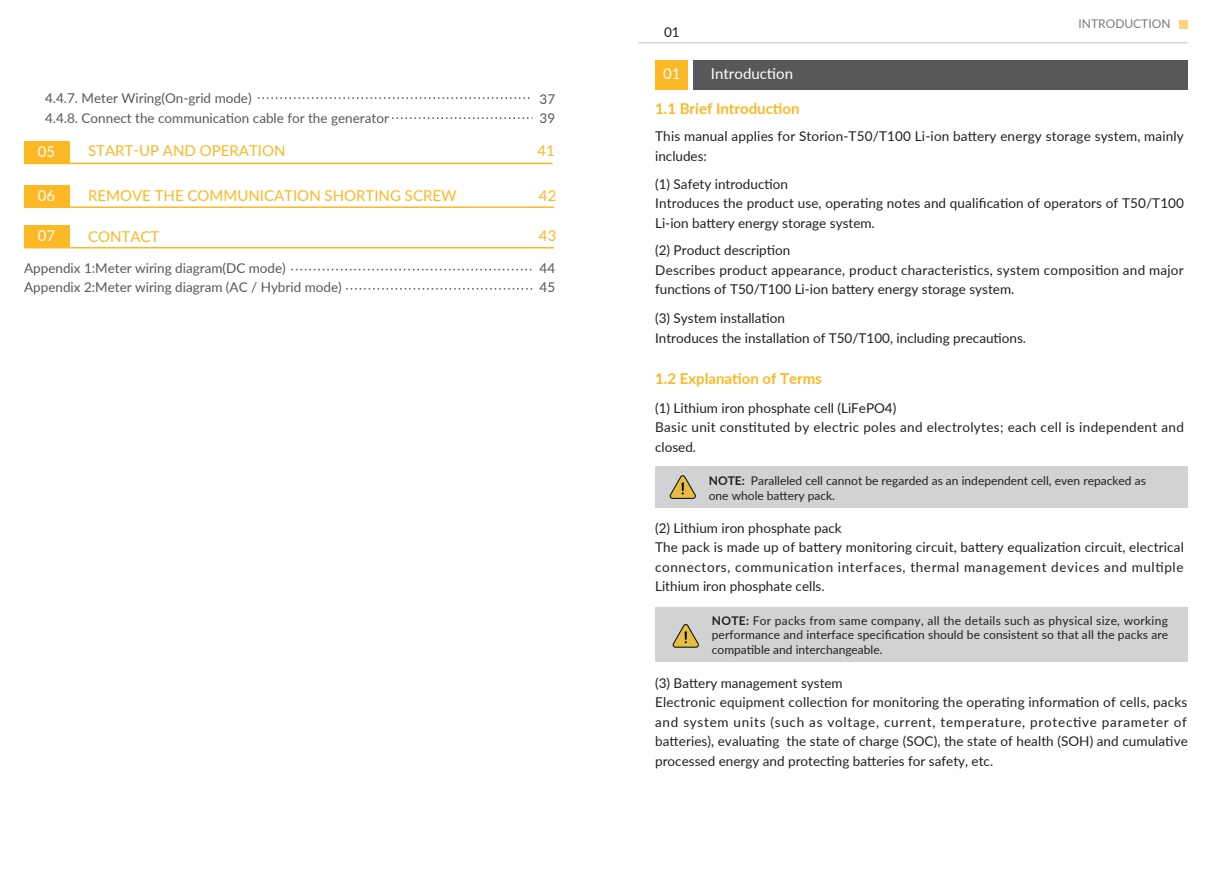
<style>
.page{position:relative;width:1212px;height:893px;background:#fff}
.page>*{position:absolute;margin:0;border:0;box-sizing:border-box;transform-origin:0 0}
.t1{font:15px "Lato";color:#fcb825}
.t2{font:700 15px "Lato";color:#fcb825}
.t3{font:15px "Lato";color:#fff}
.t4{font:13.5px/19.5px "Lato";letter-spacing:.01em;color:#231f20}
.t5{font:13.5px/19.5px "Lato";color:#57585a}
.t6{font:12px/14.4px "Lato";color:#231f20}
.t7{font:12px "Lato";color:#797a7e}
.s1{font-weight:700}
</style>
<div class="page">
<svg style="left:258px;top:97px;width:272px;height:2px"></svg>
<svg style="left:392px;top:117px;width:140px;height:2px"></svg>
<svg style="left:291px;top:269px;width:241px;height:1px"></svg>
<svg style="left:346px;top:288px;width:186px;height:2px"></svg>
<hr style="left:24px;top:163px;width:529px;height:1px;background:#fcb825">
<hr style="left:24px;top:206px;width:530px;height:2px;background:#fcb825">
<div style="left:24px;top:141px;width:45px;height:22px;background:#fcb825"></div>
<div style="left:24px;top:185px;width:45px;height:22px;background:#fcb825"></div>
<hr style="left:24px;top:247px;width:530px;height:1px;background:#fcb825">
<div style="left:24px;top:225px;width:45px;height:23px;background:#fcb825"></div>
<div style="left:655px;top:466px;width:532px;height:41px;background:#d1d2d4"></div>
<svg style="left:669px;top:475px;width:27px;height:24px"></svg>
<div style="left:655px;top:607px;width:532px;height:55px;background:#d1d2d4"></div>
<svg style="left:672px;top:624px;width:27px;height:24px"></svg>
<div style="left:693px;top:60px;width:494px;height:30px;background:#57585a"></div>
<div style="left:655px;top:60px;width:33px;height:30px;background:#fcb825"></div>
<div style="left:1179px;top:20px;width:8px;height:9px;background:#fdd47c"></div>
<hr style="left:638px;top:42px;width:549px;height:1px;background:#d4d5d6">
<p class="t5" style="left:45px;top:88px;width:345px">4.4.7. Meter Wiring(On-grid mode)<br>4.4.8. Connect the communication cable for the generator</p>
<p class="t5" style="left:540px;top:89px;width:17px">37<br>39</p>
<p class="t3" style="left:38px;top:141px;width:19px">05</p>
<p class="t1" style="left:88px;top:140px;width:199px">START-UP AND OPERATION</p>
<p class="t3" style="left:38px;top:184px;width:19px">06</p>
<p class="t1" style="left:88px;top:185px;width:370px">REMOVE THE COMMUNICATION SHORTING SCREW</p>
<p class="t3" style="left:38px;top:225px;width:19px">07</p>
<p class="t1" style="left:88px;top:225px;width:73px">CONTACT</p>
<p class="t1" style="left:539px;top:225px;width:19px">43</p>
<p class="t1" style="left:537px;top:140px;width:19px">41</p>
<p class="t1" style="left:539px;top:184px;width:19px">42</p>
<p class="t5" style="left:24px;top:258px;width:319px">Appendix 1:Meter wiring diagram(DC mode)<br>Appendix 2:Meter wiring diagram (AC / Hybrid mode)</p>
<p class="t5" style="left:539px;top:258px;width:17px;line-height:19px">44<br>45</p>
<p class="t4" style="left:664px;top:22px;width:17px">01</p>
<p class="t3" style="left:663px;top:63px;width:19px">01</p>
<p class="t3" style="left:711px;top:63px;width:84px">Introduction</p>
<p class="t2" style="left:655px;top:98px;width:146px">1.1 Brief Introduction</p>
<p class="t7" style="left:1078px;top:15px;width:93px">INTRODUCTION</p>
<p class="t4" style="left:655px;top:126px;width:530px">This manual applies for Storion-T50/T100 Li-ion battery energy storage system, mainly includes:</p>
<p class="t4" style="left:655px;top:173px;width:530px">(1) Safety introduction<br>Introduces the product use, operating notes and qualification of operators of T50/T100<br>Li-ion battery energy storage system.</p>
<p class="t4" style="left:655px;top:240px;width:530px">(2) Product description<br>Describes product appearance, product characteristics, system composition and major functions of T50/T100 Li-ion battery energy storage system.</p>
<p class="t4" style="left:655px;top:308px;width:372px">(3) System installation<br>Introduces the installation of T50/T100, including precautions.</p>
<p class="t2" style="left:655px;top:368px;width:168px">1.2 Explanation of Terms</p>
<p class="t4" style="left:655px;top:398px;width:530px">(1) Lithium iron phosphate cell (LiFePO4)<br>Basic unit constituted by electric poles and electrolytes; each cell is independent and closed.</p>
<p class="t6" style="left:709px;top:473px;width:438px"><span class="s1">NOTE:</span> Paralleled cell cannot be regarded as an independent cell, even repacked as one whole battery pack.</p>
<p class="t4" style="left:655px;top:517px;width:530px">(2) Lithium iron phosphate pack<br>The pack is made up of battery monitoring circuit, battery equalization circuit, electrical connectors, communication interfaces, thermal management devices and multiple Lithium iron phosphate cells.</p>
<p class="t6" style="left:712px;top:613px;width:458px;text-align:justify"><span class="s1">NOTE:</span> For packs from same company, all the details such as physical size, working performance and interface specification should be consistent so that all the packs are compatible and interchangeable.</p>
<p class="t4" style="left:655px;top:672px;width:534px">(3) Battery management system<br>Electronic equipment collection for monitoring the operating information of cells, packs and system units (such as voltage, current, temperature, protective parameter of batteries), evaluating the state of charge (SOC), the state of health (SOH) and cumulative processed energy and protecting batteries for safety, etc.</p>
</div>
